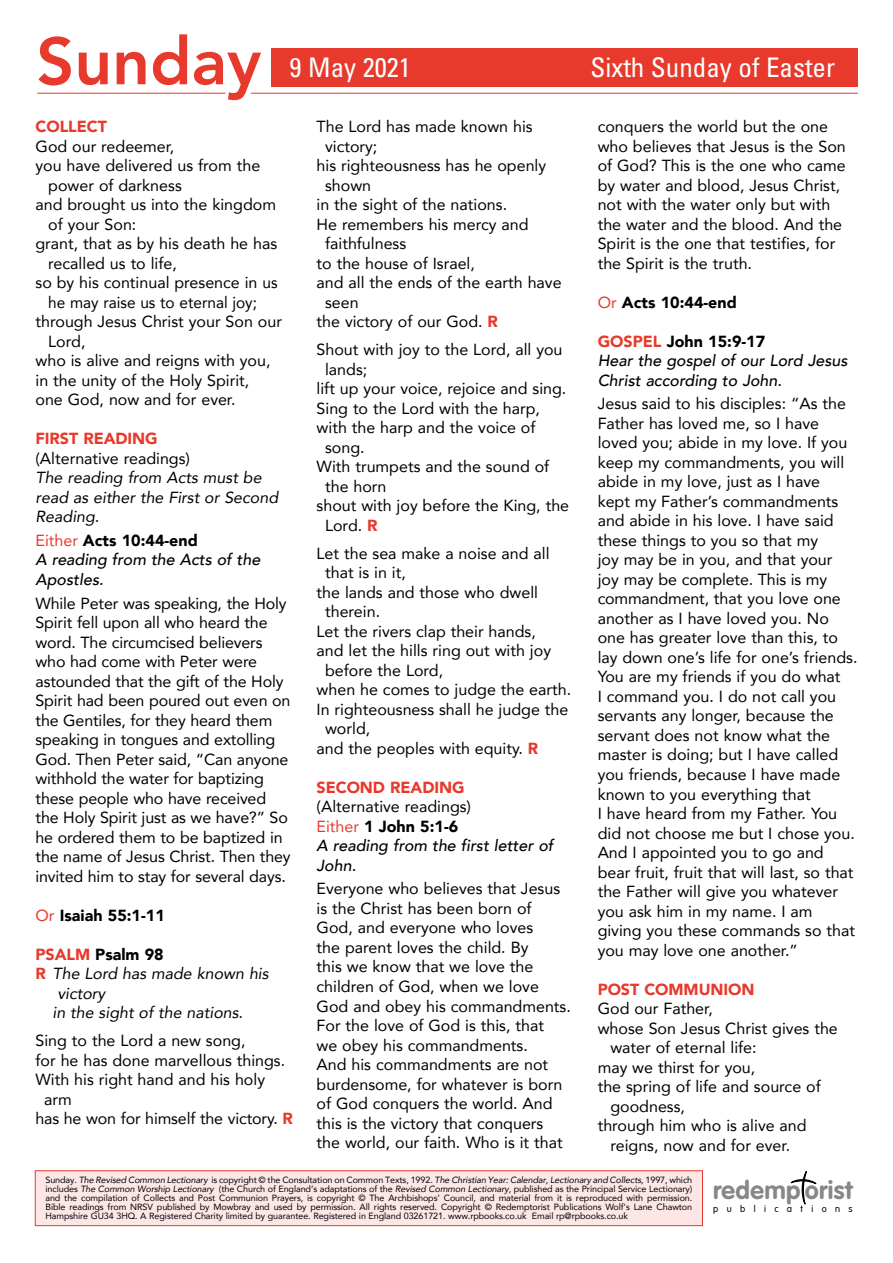
<style>
.page{position:relative;width:893px;height:1263px;background:#fff}
.page>*{position:absolute;margin:0;border:0;box-sizing:border-box;transform-origin:0 0}
.t1{font:800 66px "Avenir";color:#e7392c}
.t2{font:condensed 27px "Univers";color:#fff}
.t3{font:700 25.2px "VAG Rounded";letter-spacing:.015em;color:#878787}
.t4{font:16.05px/19.5px "Avenir";color:#000}
.t5{font:italic 500 16.05px/19.5px "Avenir";color:#000}
.t6{font:italic 16.05px/19.5px "Avenir";color:#000}
.t7{font:900 16.05px "Avenir";letter-spacing:-.005em;color:#e7392c}
.t8{font:900 16.05px "Avenir";color:#000}
.t9{font:16.05px "Avenir";color:#000;scale:.96 1}
.t10{font:300 9.3px "VAG Rounded";letter-spacing:.9em;color:#000}
.t11{font:9px/9px "Avenir";letter-spacing:-.01em;color:#000;text-align:justify}
.s1{font-weight:400;font-style:normal;color:#e7392c}
.s2{font-weight:900;font-style:normal}
.s3{font-weight:400;color:#e7392c}
.s4{color:#e7392c}
.s5{font-weight:900;font-style:normal;color:#e7392c}
.s6{font-weight:900;color:#e7392c}
.s7{font-weight:400;font-style:normal}
.s8{font-style:italic}
</style>
<div class="page">
<hr style="left:251px;top:93px;width:607px;height:1px;background:#e7392c">
<hr style="left:37px;top:93px;width:188px;height:1px;background:#e7392c">
<div style="left:35px;top:1171px;width:667px;height:54px;background:#fce7e6"></div>
<div style="left:35px;top:1170px;width:668px;height:56px;border:1px solid #e7392c"></div>
<svg style="left:790px;top:1171px;width:27px;height:34px"></svg>
<div style="left:271px;top:48px;width:587px;height:38px;background:#e7392c"></div>
<h1 class="t1" style="left:36px;top:10px;width:226px">Sunday</h1>
<h2 class="t2" style="left:290px;top:50px;width:123px">9 May 2021</h2>
<h2 class="t2" style="left:590px;top:50px;width:246px">Sixth Sunday of Easter</h2>
<p class="t7" style="left:36px;top:113px;width:73px">COLLECT</p>
<p class="t4" style="left:36px;top:136px;width:140px">God our redeemer,</p>
<p class="t4" style="left:36px;top:155px;width:226px">you have delivered us from the</p>
<p class="t4" style="left:48px;top:175px;width:135px">power of darkness</p>
<p class="t4" style="left:36px;top:194px;width:242px">and brought us into the kingdom</p>
<p class="t4" style="left:48px;top:214px;width:90px">of your Son:</p>
<p class="t4" style="left:36px;top:233px;width:243px">grant, that as by his death he has</p>
<p class="t4" style="left:48px;top:253px;width:130px">recalled us to life,</p>
<p class="t4" style="left:36px;top:272px;width:244px">so by his continual presence in us</p>
<p class="t9" style="left:48px;top:289px;width:219px">he may raise us to eternal joy;</p>
<p class="t4" style="left:36px;top:311px;width:248px">through Jesus Christ your Son our</p>
<p class="t4" style="left:48px;top:331px;width:39px">Lord,</p>
<p class="t4" style="left:36px;top:350px;width:236px">who is alive and reigns with you,</p>
<p class="t4" style="left:36px;top:370px;width:215px">in the unity of the Holy Spirit,</p>
<p class="t4" style="left:36px;top:389px;width:202px">one God, now and for ever.</p>
<p class="t7" style="left:36px;top:425px;width:124px">FIRST READING</p>
<p class="t4" style="left:36px;top:448px;width:156px">(Alternative readings)</p>
<p class="t6" style="left:36px;top:468px;width:244px">The reading from Acts must be read as either the First or Second<br>Reading.</p>
<p class="t5" style="left:36px;top:531px;width:226px"><span class="s1">Either</span> <span class="s2">Acts 10:44-end<br></span>A reading from the Acts of the<br>Apostles.</p>
<p class="t4" style="left:36px;top:593px;width:257px">While Peter was speaking, the Holy Spirit fell upon all who heard the word. The circumcised believers who had come with Peter were astounded that the gift of the Holy Spirit had been poured out even on the Gentiles, for they heard them speaking in tongues and extolling God. Then Peter said, “Can anyone withhold the water for baptizing these people who have received the Holy Spirit just as we have?” So he ordered them to be baptized in the name of Jesus Christ. Then they invited him to stay for several days.</p>
<p class="t8" style="left:36px;top:901px;width:131px"><span class="s3">Or</span> Isaiah 55:1-11</p>
<p class="t8" style="left:36px;top:940px;width:130px"><span class="s4">PSALM</span> Psalm 98</p>
<p class="t6" style="left:36px;top:964px;width:235px"><span class="s5">R</span> The Lord has made known his</p>
<p class="t6" style="left:57px;top:983px;width:49px">victory</p>
<p class="t6" style="left:53px;top:1003px;width:192px">in the sight of the nations.</p>
<p class="t4" style="left:36px;top:1030px;width:212px">Sing to the Lord a new song,</p>
<p class="t4" style="left:36px;top:1050px;width:251px">for he has done marvellous things.</p>
<p class="t4" style="left:36px;top:1069px;width:231px">With his right hand and his holy</p>
<p class="t4" style="left:44px;top:1089px;width:29px">arm</p>
<p class="t4" style="left:36px;top:1108px;width:259px">has he won for himself the victory. <span class="s6">R</span></p>
<p class="t4" style="left:317px;top:116px;width:218px">The Lord has made known his</p>
<p class="t4" style="left:325px;top:136px;width:54px">victory;</p>
<p class="t4" style="left:317px;top:155px;width:231px">his righteousness has he openly</p>
<p class="t4" style="left:325px;top:175px;width:48px">shown</p>
<p class="t4" style="left:317px;top:194px;width:192px">in the sight of the nations.</p>
<p class="t4" style="left:317px;top:214px;width:214px">He remembers his mercy and</p>
<p class="t4" style="left:325px;top:233px;width:83px">faithfulness</p>
<p class="t4" style="left:317px;top:253px;width:160px">to the house of Israel,</p>
<p class="t4" style="left:317px;top:272px;width:247px">and all the ends of the earth have</p>
<p class="t4" style="left:325px;top:292px;width:35px">seen</p>
<p class="t4" style="left:317px;top:311px;width:183px">the victory of our God. <span class="s6">R</span></p>
<p class="t4" style="left:317px;top:339px;width:247px">Shout with joy to the Lord, all you</p>
<p class="t4" style="left:325px;top:359px;width:44px">lands;</p>
<p class="t4" style="left:317px;top:378px;width:251px">lift up your voice, rejoice and sing.</p>
<p class="t4" style="left:317px;top:398px;width:225px">Sing to the Lord with the harp,</p>
<p class="t4" style="left:317px;top:417px;width:220px">with the harp and the voice of</p>
<p class="t4" style="left:325px;top:437px;width:41px">song.</p>
<p class="t4" style="left:317px;top:456px;width:234px">With trumpets and the sound of</p>
<p class="t4" style="left:325px;top:476px;width:63px">the horn</p>
<p class="t4" style="left:317px;top:495px;width:254px">shout with joy before the King, the</p>
<p class="t4" style="left:325px;top:515px;width:54px">Lord. <span class="s6">R</span></p>
<p class="t4" style="left:317px;top:543px;width:235px">Let the sea make a noise and all</p>
<p class="t4" style="left:325px;top:562px;width:82px">that is in it,</p>
<p class="t4" style="left:317px;top:582px;width:223px">the lands and those who dwell</p>
<p class="t4" style="left:325px;top:601px;width:57px">therein.</p>
<p class="t4" style="left:317px;top:621px;width:221px">Let the rivers clap their hands,</p>
<p class="t4" style="left:317px;top:640px;width:236px">and let the hills ring out with joy</p>
<p class="t4" style="left:325px;top:660px;width:120px">before the Lord,</p>
<p class="t4" style="left:317px;top:679px;width:256px">when he comes to judge the earth.</p>
<p class="t4" style="left:317px;top:699px;width:253px">In righteousness shall he judge the</p>
<p class="t4" style="left:325px;top:718px;width:47px">world,</p>
<p class="t4" style="left:317px;top:738px;width:223px">and the peoples with equity. <span class="s6">R</span></p>
<p class="t7" style="left:317px;top:773px;width:150px">SECOND READING</p>
<p class="t5" style="left:317px;top:797px;width:238px"><span class="s7">(Alternative readings)<br></span><span class="s1">Either</span> <span class="s2">1 John 5:1-6<br></span>A reading from the first letter of<br>John.</p>
<p class="t4" style="left:317px;top:879px;width:256px">Everyone who believes that Jesus is the Christ has been born of<br>God, and everyone who loves<br>the parent loves the child. By<br>this we know that we love the children of God, when we love<br>God and obey his commandments.<br>For the love of God is this, that<br>we obey his commandments.<br>And his commandments are not burdensome, for whatever is born of God conquers the world. And this is the victory that conquers the world, our faith. Who is it that</p>
<p class="t4" style="left:598px;top:116px;width:250px">conquers the world but the one who believes that Jesus is the Son of God? This is the one who came by water and blood, Jesus Christ, not with the water only but with the water and the blood. And the<br>Spirit is the one that testifies, for the Spirit is the truth.</p>
<p class="t8" style="left:598px;top:288px;width:141px"><span class="s3">Or</span> Acts 10:44-end</p>
<p class="t5" style="left:598px;top:332px;width:251px"><span class="s5">GOSPEL</span> <span class="s2">John 15:9-17<br></span>Hear the gospel of our Lord Jesus<br>Christ according to John.</p>
<p class="t4" style="left:598px;top:394px;width:261px">Jesus said to his disciples: “As the<br>Father has loved me, so I have loved you; abide in my love. If you keep my commandments, you will abide in my love, just as I have<br>kept my Father’s commandments and abide in his love. I have said these things to you so that my<br>joy may be in you, and that your joy may be complete. This is my commandment, that you love one another as I have loved you. No one has greater love than this, to lay down one’s life for one’s friends.<br>You are my friends if you do what<br>I command you. I do not call you servants any longer, because the servant does not know what the master is doing; but I have called you friends, because I have made known to you everything that<br>I have heard from my Father. You did not choose me but I chose you.<br>And I appointed you to go and bear fruit, fruit that will last, so that the Father will give you whatever you ask him in my name. I am giving you these commands so that you may love one another.”</p>
<p class="t7" style="left:598px;top:975px;width:158px">POST COMMUNION</p>
<p class="t4" style="left:598px;top:998px;width:117px">God our Father,</p>
<p class="t4" style="left:598px;top:1018px;width:242px">whose Son Jesus Christ gives the</p>
<p class="t4" style="left:610px;top:1037px;width:148px">water of eternal life:</p>
<p class="t4" style="left:598px;top:1057px;width:159px">may we thirst for you,</p>
<p class="t4" style="left:598px;top:1076px;width:225px">the spring of life and source of</p>
<p class="t4" style="left:610px;top:1096px;width:76px">goodness,</p>
<p class="t4" style="left:598px;top:1115px;width:210px">through him who is alive and</p>
<p class="t4" style="left:610px;top:1135px;width:181px">reigns, now and for ever.</p>
<p class="t11" style="left:45px;top:1175px;width:648px">Sunday. <span class="s8">The Revised Common Lectionary</span> is copyright © the Consultation on Common Texts, 1992. <span class="s8">The Christian Year: Calendar, Lectionary and Collects,</span> 1997, which includes <span class="s8">The Common Worship Lectionary</span> (the Church of England’s adaptations of the <span class="s8">Revised Common Lectionary,</span> published as the Principal Service Lectionary) and the compilation of Collects and Post Communion Prayers, is copyright © The Archbishops’ Council, and material from it is reproduced with permission.<br>Bible readings from NRSV published by Mowbray and used by permission. All rights reserved. Copyright © Redemptorist Publications Wolf's Lane Chawton Hampshire GU34 3HQ. A Registered Charity limited by guarantee. Registered in England 03261721. www.rpbooks.co.uk Email rp@rpbooks.co.uk</p>
<h3 class="t3" style="left:713px;top:1175px;width:141px">redemp orist</h3>
<p class="t10" style="left:713px;top:1203px;width:141px">publications</p>
</div>
